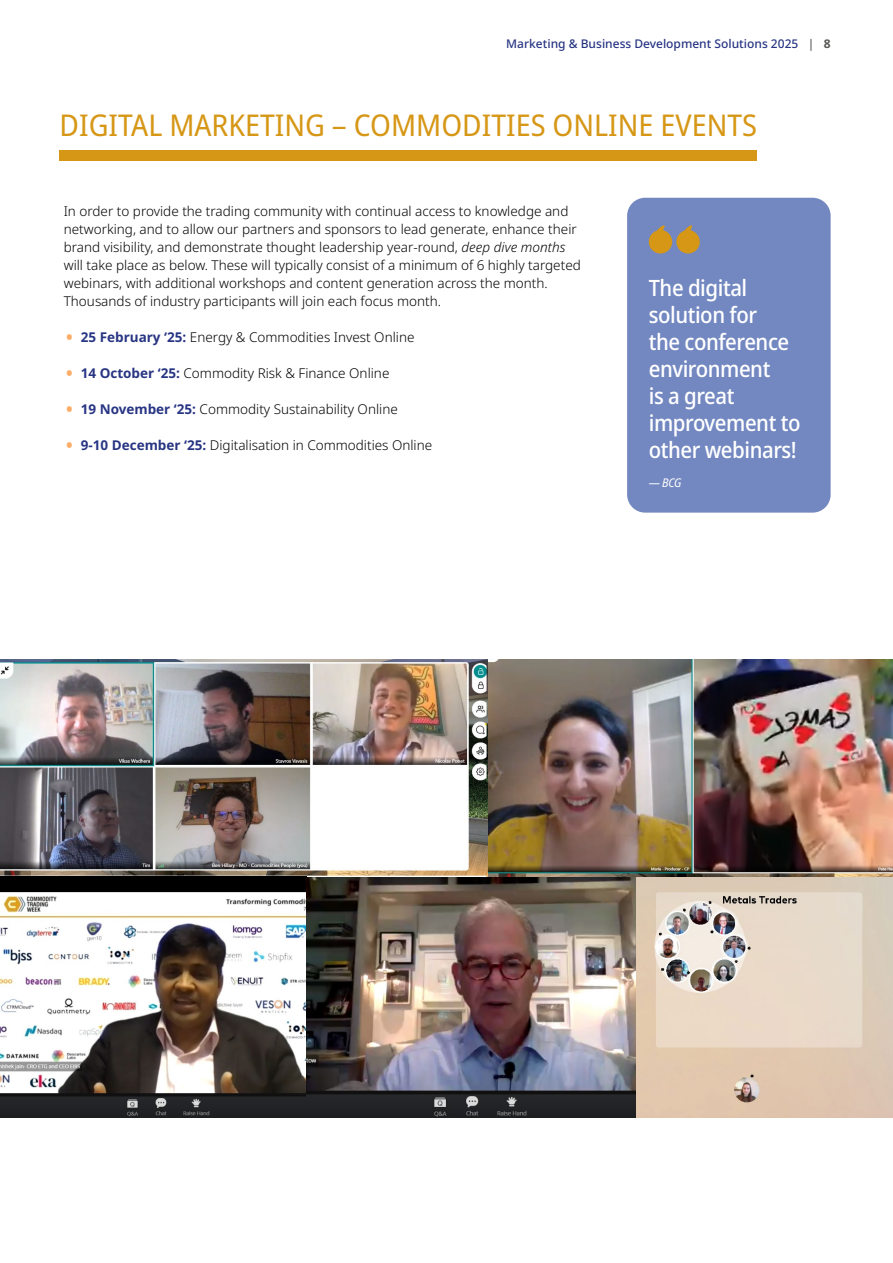
<style>
.page{position:relative;width:893px;height:1263px;background:#fff}
.page>*{position:absolute;margin:0;border:0;box-sizing:border-box;transform-origin:0 0}
.t1{font:semi-condensed 30px "Noto Sans";color:#d69716}
.t2{font:500 semi-condensed 22.5px/27px "Noto Sans";letter-spacing:-.02em;color:#fff}
.t3{font:300 13.5px/18px "Noto Sans";color:#000}
.t4{font:500 12px "Noto Sans";color:#283583}
.t5{font:italic semi-condensed 12px "Noto Sans";color:#fff}
.s1{color:#575756}
.s2{font-weight:700;color:#575756}
.s3{font-style:italic}
.s4{font-size:30px;color:#fcad68}
.s5{font-weight:700;color:#283583}
</style>
<div class="page">
<div style="left:627px;top:198px;width:204px;height:315px;background:#7388c1;border-radius:18px"></div>
<svg style="left:649px;top:225px;width:51px;height:29px"></svg>
<img style="left:0;top:659px;width:488px;height:218px">
<img style="left:0;top:877px;width:893px;height:241px">
<img style="left:488px;top:659px;width:405px;height:238px">
<div style="left:60px;top:150px;width:697px;height:11px;background:#d69716"></div>
<p class="t4" style="left:506px;top:35px;width:326px">Marketing &amp; Business Development Solutions 2025 <span class="s1">|</span> <span class="s2">8</span></p>
<h1 class="t1" style="left:60px;top:104px;width:699px">DIGITAL MARKETING – COMMODITIES ONLINE EVENTS</h1>
<p class="t3" style="left:64px;top:202px;width:519px">In order to provide the trading community with continual access to knowledge and networking, and to allow our partners and sponsors to lead generate, enhance their brand visibility, and demonstrate thought leadership year-round, <span class="s3">deep dive months </span>will take place as below. These will typically consist of a minimum of 6 highly targeted webinars, with additional workshops and content generation across the month.<br>Thousands of industry participants will join each focus month.</p>
<p class="t3" style="left:64px;top:328px;width:352px"><span class="s4">•</span> <span class="s5">25 February ‘25:</span> Energy &amp; Commodities Invest Online</p>
<p class="t3" style="left:64px;top:364px;width:327px"><span class="s4">•</span> <span class="s5">14 October ‘25:</span> Commodity Risk &amp; Finance Online</p>
<p class="t3" style="left:64px;top:400px;width:336px"><span class="s4">•</span> <span class="s5">19 November ‘25:</span> Commodity Sustainability Online</p>
<p class="t3" style="left:64px;top:436px;width:370px"><span class="s4">•</span> <span class="s5">9-10 December ‘25:</span> Digitalisation in Commodities Online</p>
<h2 class="t2" style="left:649px;top:275px;width:153px">The digital solution for<br>the conference environment<br>is a great improvement to other webinars!</h2>
<p class="t5" style="left:649px;top:474px;width:34px">— BCG</p>
</div>
